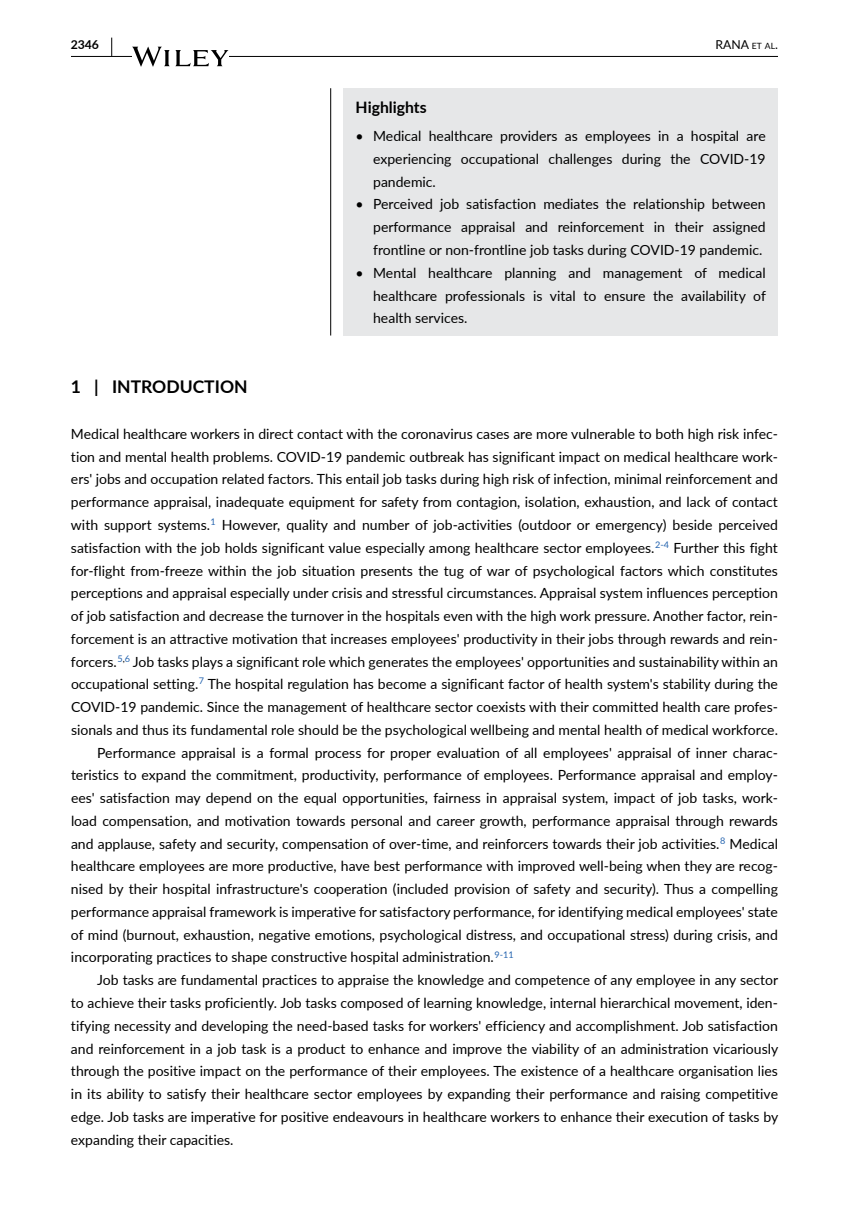
<style>
.page{position:relative;width:849px;height:1221px;background:#fff}
.page>*{position:absolute;margin:0;border:0;box-sizing:border-box;transform-origin:0 0}
.t1{font:700 17.5px "Lato";color:#000}
.t2{font:700 15.75px "Lato";color:#000}
.t3{font:14px/22.8px "Lato";color:#000;text-align:justify}
.t4{font:12.25px "Lato";color:#000}
.t5{font:700 12.25px "Lato";color:#000}
.s1{font-size:8.58px}
</style>
<div class="page">
<hr style="left:71px;top:56px;width:706px;height:1px;background:#000">
<svg style="left:132px;top:47px;width:96px;height:20px"></svg>
<svg style="left:111px;top:38px;width:1px;height:18px"></svg>
<div style="left:343px;top:88px;width:434px;height:247px;background:#e6e7e8"></div>
<hr style="left:330px;top:88px;width:1px;height:247px;background:#000">
<p class="t5" style="left:71px;top:36px;width:30px">2346</p>
<p class="t4" style="left:715px;top:36px;width:64px">RANA <span class="s1">et al</span>.</p>
<p class="t2" style="left:355px;top:96px;width:73px">Highlights</p>
<p class="t3" style="left:373px;top:124px;width:394px;text-indent:-18px">• Medical healthcare providers as employees in a hospital are experiencing occupational challenges during the COVID-19 pandemic.</p>
<p class="t3" style="left:373px;top:192px;width:394px;text-indent:-18px">• Perceived job satisfaction mediates the relationship between performance appraisal and reinforcement in their assigned frontline or non-frontline job tasks during COVID-19 pandemic.</p>
<p class="t3" style="left:373px;top:261px;width:394px;text-indent:-18px">• Mental healthcare planning and management of medical healthcare professionals is vital to ensure the availability of health services.</p>
<p class="t1" style="left:71px;top:374px;width:178px">1 | INTRODUCTION</p>
<p class="t3" style="left:71px;top:422px;width:708px">Medical healthcare workers in direct contact with the coronavirus cases are more vulnerable to both high risk infec-</p>
<p class="t3" style="left:71px;top:444px;width:708px">tion and mental health problems. COVID-19 pandemic outbreak has significant impact on medical healthcare work-</p>
<p class="t3" style="left:71px;top:467px;width:708px">ers' jobs and occupation related factors. This entail job tasks during high risk of infection, minimal reinforcement and</p>
<p class="t3" style="left:71px;top:490px;width:708px">performance appraisal, inadequate equipment for safety from contagion, isolation, exhaustion, and lack of contact</p>
<p class="t3" style="left:71px;top:513px;width:708px">with support systems. <sup>1</sup> However, quality and number of job-activities (outdoor or emergency) beside perceived</p>
<p class="t3" style="left:71px;top:535px;width:708px">satisfaction with the job holds significant value especially among healthcare sector employees. <sup>2-4</sup> Further this fight</p>
<p class="t3" style="left:71px;top:558px;width:708px">for-flight from-freeze within the job situation presents the tug of war of psychological factors which constitutes</p>
<p class="t3" style="left:71px;top:581px;width:708px">perceptions and appraisal especially under crisis and stressful circumstances. Appraisal system influences perception</p>
<p class="t3" style="left:71px;top:604px;width:708px">of job satisfaction and decrease the turnover in the hospitals even with the high work pressure. Another factor, rein-</p>
<p class="t3" style="left:71px;top:626px;width:708px">forcement is an attractive motivation that increases employees' productivity in their jobs through rewards and rein-</p>
<p class="t3" style="left:71px;top:649px;width:708px">forcers. <sup>5</sup><sup>,</sup><sup>6</sup> Job tasks plays a significant role which generates the employees' opportunities and sustainability within an</p>
<p class="t3" style="left:71px;top:672px;width:708px">occupational setting. <sup>7</sup> The hospital regulation has become a significant factor of health system's stability during the</p>
<p class="t3" style="left:71px;top:695px;width:708px">COVID-19 pandemic. Since the management of healthcare sector coexists with their committed health care profes-</p>
<p class="t3" style="left:71px;top:717px;width:708px">sionals and thus its fundamental role should be the psychological wellbeing and mental health of medical workforce.</p>
<p class="t3" style="left:97px;top:740px;width:682px">Performance appraisal is a formal process for proper evaluation of all employees' appraisal of inner charac-</p>
<p class="t3" style="left:71px;top:763px;width:708px">teristics to expand the commitment, productivity, performance of employees. Performance appraisal and employ-</p>
<p class="t3" style="left:71px;top:786px;width:708px">ees' satisfaction may depend on the equal opportunities, fairness in appraisal system, impact of job tasks, work-</p>
<p class="t3" style="left:71px;top:808px;width:708px">load compensation, and motivation towards personal and career growth, performance appraisal through rewards</p>
<p class="t3" style="left:71px;top:831px;width:708px">and applause, safety and security, compensation of over-time, and reinforcers towards their job activities. <sup>8</sup> Medical</p>
<p class="t3" style="left:71px;top:854px;width:708px">healthcare employees are more productive, have best performance with improved well-being when they are recog-</p>
<p class="t3" style="left:71px;top:877px;width:708px">nised by their hospital infrastructure's cooperation (included provision of safety and security). Thus a compelling</p>
<p class="t3" style="left:71px;top:899px;width:708px">performance appraisal framework is imperative for satisfactory performance, for identifying medical employees' state</p>
<p class="t3" style="left:71px;top:922px;width:708px">of mind (burnout, exhaustion, negative emotions, psychological distress, and occupational stress) during crisis, and</p>
<p class="t3" style="left:71px;top:945px;width:444px">incorporating practices to shape constructive hospital administration. <sup>9-11</sup></p>
<p class="t3" style="left:97px;top:968px;width:682px">Job tasks are fundamental practices to appraise the knowledge and competence of any employee in any sector</p>
<p class="t3" style="left:71px;top:990px;width:708px">to achieve their tasks proficiently. Job tasks composed of learning knowledge, internal hierarchical movement, iden-</p>
<p class="t3" style="left:71px;top:1013px;width:708px">tifying necessity and developing the need-based tasks for workers' efficiency and accomplishment. Job satisfaction</p>
<p class="t3" style="left:71px;top:1036px;width:708px">and reinforcement in a job task is a product to enhance and improve the viability of an administration vicariously</p>
<p class="t3" style="left:71px;top:1059px;width:708px">through the positive impact on the performance of their employees. The existence of a healthcare organisation lies</p>
<p class="t3" style="left:71px;top:1081px;width:708px">in its ability to satisfy their healthcare sector employees by expanding their performance and raising competitive</p>
<p class="t3" style="left:71px;top:1104px;width:708px">edge. Job tasks are imperative for positive endeavours in healthcare workers to enhance their execution of tasks by</p>
<p class="t3" style="left:71px;top:1127px;width:164px">expanding their capacities.</p>
</div>
